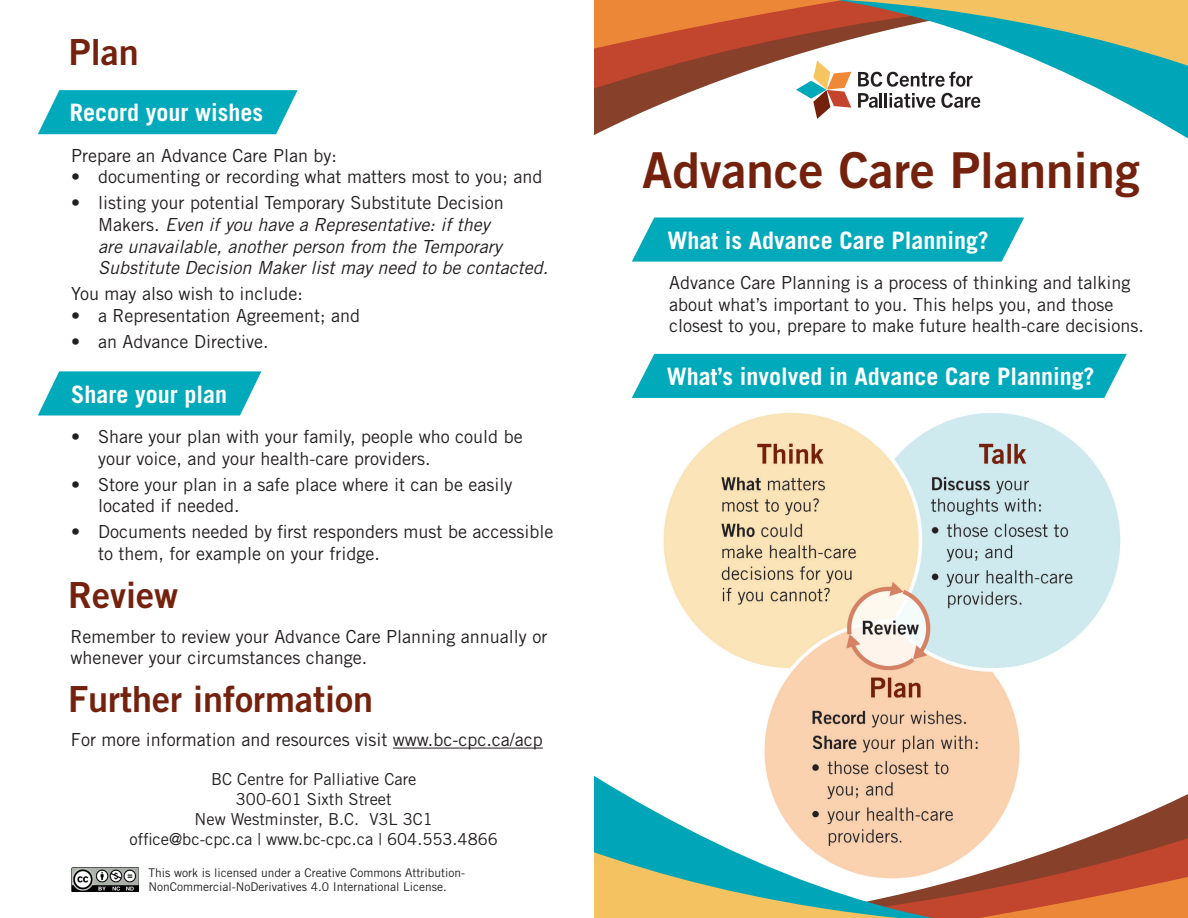
<style>
.page{position:relative;width:1188px;height:918px;background:#fff}
.page>*{position:absolute;margin:0;border:0;box-sizing:border-box;transform-origin:0 0}
.t1{font:49.5px "Trade Gothic Bold Two";color:#74220d}
.t2{font:36px "Trade Gothic Bold Two";color:#74220d}
.t3{font:700 24px "Trade Gothic";color:#fff}
.t4{font:18px/21.6px "Trade Gothic";color:#231f20}
.t5{font:italic 18px/21.6px "Trade Gothic";color:#231f20}
.t6{font:16.5px/19.8px "Trade Gothic";color:#231f20;text-align:center}
.t7{font:12px/14.4px "Trade Gothic";color:#231f20}
.s1{font-style:normal}
</style>
<div class="page">
<svg style="left:594px;top:0;width:594px;height:139px"></svg>
<hr style="left:393px;top:748px;width:150px;height:1px;background:#231f20">
<svg style="left:796px;top:61px;width:55px;height:58px"></svg>
<svg style="left:858px;top:72px;width:115px;height:15px"></svg>
<svg style="left:858px;top:93px;width:20px;height:15px"></svg>
<hr style="left:879px;top:93px;width:3px;height:15px;background:#231f20">
<svg style="left:885px;top:93px;width:50px;height:15px"></svg>
<svg style="left:941px;top:93px;width:39px;height:15px"></svg>
<div style="left:632px;top:354px;width:495px;height:44px;background:#0ab"></div>
<svg style="left:632px;top:218px;width:392px;height:44px;background:#10afbf"></svg>
<img style="left:663px;top:413px;width:458px;height:356px">
<svg style="left:594px;top:769px;width:594px;height:149px"></svg>
<svg style="left:38px;top:90px;width:260px;height:44px;background:#16b1c0"></svg>
<svg style="left:38px;top:371px;width:223px;height:45px;background:#1cb3c2"></svg>
<img style="left:71px;top:867px;width:68px;height:25px">
<h2 class="t2" style="left:69px;top:30px;width:72px">Plan</h2>
<h3 class="t3" style="left:70px;top:98px;width:195px">Record your wishes</h3>
<p class="t4" style="left:71px;top:144px;width:267px">Prepare an Advance Care Plan by:</p>
<p class="t4" style="left:71px;top:166px;width:473px">• documenting or recording what matters most to you; and</p>
<p class="t5" style="left:98px;top:192px;width:452px;text-indent:-27px"><span class="s1">• listing your potential Temporary Substitute Decision Makers.</span> Even if you have a Representative: if they<br>are unavailable, another person from the Temporary Substitute Decision Maker list may need to be contacted.</p>
<p class="t4" style="left:71px;top:283px;width:233px">You may also wish to include:</p>
<p class="t4" style="left:71px;top:304px;width:290px">• a Representation Agreement; and</p>
<p class="t4" style="left:71px;top:331px;width:199px">• an Advance Directive.</p>
<h3 class="t3" style="left:71px;top:379px;width:157px">Share your plan</h3>
<p class="t4" style="left:98px;top:426px;width:426px;text-indent:-27px">• Share your plan with your family, people who could be your voice, and your health-care providers.</p>
<p class="t4" style="left:98px;top:473px;width:416px;text-indent:-27px">• Store your plan in a safe place where it can be easily located if needed.</p>
<p class="t4" style="left:98px;top:521px;width:457px;text-indent:-27px">• Documents needed by first responders must be accessible to them, for example on your fridge.</p>
<h2 class="t2" style="left:68px;top:573px;width:112px">Review</h2>
<p class="t4" style="left:70px;top:625px;width:478px">Remember to review your Advance Care Planning annually or whenever your circumstances change.</p>
<h2 class="t2" style="left:68px;top:677px;width:306px">Further information</h2>
<p class="t4" style="left:71px;top:729px;width:473px">For more information and resources visit www.bc-cpc.ca/acp</p>
<p class="t6" style="left:130px;top:769px;width:370px">BC Centre for Palliative Care<br>300-601 Sixth Street<br>New Westminster, B.C. V3L 3C1<br>office@bc-cpc.ca | www.bc-cpc.ca | 604.553.4866</p>
<p class="t7" style="left:148px;top:865px;width:318px">This work is licensed under a Creative Commons Attribution-<br>NonCommercial-NoDerivatives 4.0 International License.</p>
<h1 class="t1" style="left:642px;top:139px;width:499px">Advance Care Planning</h1>
<h3 class="t3" style="left:668px;top:226px;width:323px">What is Advance Care Planning?</h3>
<p class="t4" style="left:669px;top:272px;width:476px">Advance Care Planning is a process of thinking and talking about what’s important to you. This helps you, and those closest to you, prepare to make future health-care decisions.</p>
<h3 class="t3" style="left:667px;top:362px;width:429px">What’s involved in Advance Care Planning?</h3>
</div>
